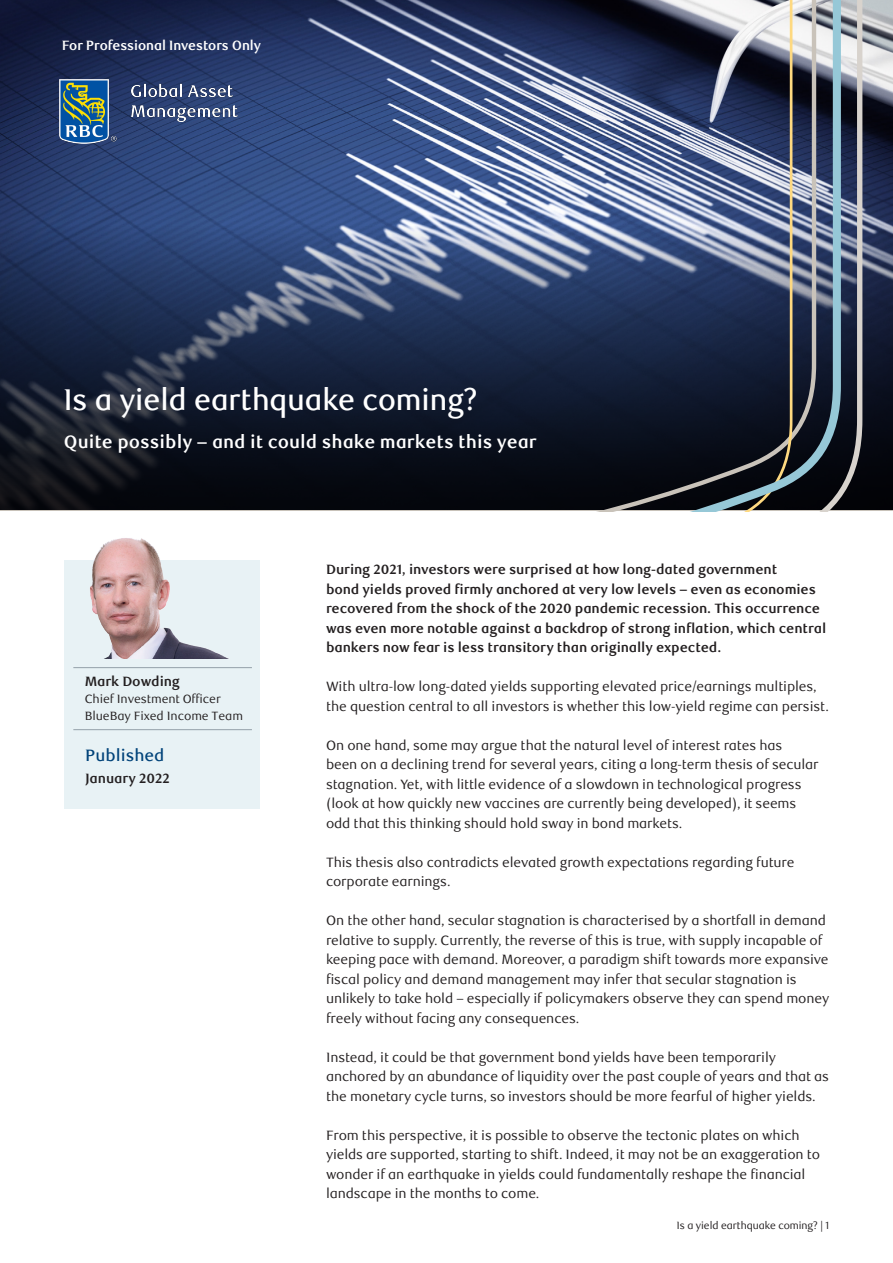
<style>
.page{position:relative;width:893px;height:1263px;background:#fff}
.page>*{position:absolute;margin:0;border:0;box-sizing:border-box;transform-origin:0 0}
.Factsheet_headline_t{font:500 30px "RBC Display";color:#fff}
.Factsheet_Subtitle_1{font:700 18px "RBC Text";color:#fff}
.Factsheet_Intro_Text{font:500 16.5px "RBC Text";color:#004279}
.Factsheet__Body_Copy{font:13.5px/19.5px "RBC Text";letter-spacing:-.01em;color:#231f20}
.Factsheet__Body_Copy-2{font:700 13.5px/19.5px "RBC Text";letter-spacing:-.01em;color:#231f20}
.Factsheet__folios{font:700 13.5px "RBC Display";color:#fff}
.Factsheet__Body_Copy-3{font:12px/16.8px "RBC Text";letter-spacing:-.01em;color:#231f20}
.t1{font:10.5px "RBC Display";color:#231f20}
</style>
<div class="page">
<img style="left:0;top:0;width:893px;height:226px">
<svg style="left:0;top:226px;width:893px;height:284px;background:#202b44"></svg>
<hr style="left:0;top:510px;width:893px;height:1px;background:#c9c3ba">
<div style="left:64px;top:561px;width:195px;height:248px;background:#e8f2f5"></div>
<img style="left:72px;top:538px;width:175px;height:121px">
<hr style="left:73px;top:667px;width:179px;height:1px;background:#94a0a9">
<hr style="left:73px;top:729px;width:179px;height:1px;background:#94a0a9">
<svg style="left:841px;top:0;width:21px;height:510px;background:#5e626f"></svg>
<svg style="left:470px;top:0;width:371px;height:511px;background:#45516a"></svg>
<img style="left:60px;top:79px;width:177px;height:65px">
<p class="Factsheet__folios" style="left:62px;top:38px;width:200px">For Professional Investors Only</p>
<p class="Factsheet_headline_t" style="left:64px;top:382px;width:415px">Is a yield earthquake coming?</p>
<p class="Factsheet_Subtitle_1" style="left:64px;top:431px;width:475px">Quite possibly – and it could shake markets this year</p>
<p class="Factsheet__Body_Copy-2" style="left:85px;top:671px;width:97px">Mark Dowding</p>
<p class="Factsheet__Body_Copy-3" style="left:85px;top:691px;width:160px">Chief Investment Officer<br>BlueBay Fixed Income Team</p>
<p class="Factsheet_Intro_Text" style="left:85px;top:746px;width:81px">Published</p>
<p class="Factsheet__Body_Copy-2" style="left:85px;top:769px;width:86px">January 2022</p>
<p class="Factsheet__Body_Copy-2" style="left:326px;top:560px;width:502px">During 2021, investors were surprised at how long-dated government<br>bond yields proved firmly anchored at very low levels – even as economies recovered from the shock of the 2020 pandemic recession. This occurrence was even more notable against a backdrop of strong inflation, which central bankers now fear is less transitory than originally expected.</p>
<p class="Factsheet__Body_Copy" style="left:326px;top:677px;width:504px">With ultra-low long-dated yields supporting elevated price/earnings multiples, the question central to all investors is whether this low-yield regime can persist.</p>
<p class="Factsheet__Body_Copy" style="left:326px;top:735px;width:494px">On one hand, some may argue that the natural level of interest rates has<br>been on a declining trend for several years, citing a long-term thesis of secular stagnation. Yet, with little evidence of a slowdown in technological progress (look at how quickly new vaccines are currently being developed), it seems odd that this thinking should hold sway in bond markets.</p>
<p class="Factsheet__Body_Copy" style="left:326px;top:852px;width:470px">This thesis also contradicts elevated growth expectations regarding future corporate earnings.</p>
<p class="Factsheet__Body_Copy" style="left:326px;top:911px;width:505px">On the other hand, secular stagnation is characterised by a shortfall in demand relative to supply. Currently, the reverse of this is true, with supply incapable of keeping pace with demand. Moreover, a paradigm shift towards more expansive fiscal policy and demand management may infer that secular stagnation is unlikely to take hold – especially if policymakers observe they can spend money freely without facing any consequences.</p>
<p class="Factsheet__Body_Copy" style="left:326px;top:1047px;width:505px">Instead, it could be that government bond yields have been temporarily anchored by an abundance of liquidity over the past couple of years and that as the monetary cycle turns, so investors should be more fearful of higher yields.</p>
<p class="Factsheet__Body_Copy" style="left:326px;top:1125px;width:495px">From this perspective, it is possible to observe the tectonic plates on which yields are supported, starting to shift. Indeed, it may not be an exaggeration to wonder if an earthquake in yields could fundamentally reshape the financial landscape in the months to come.</p>
<p class="t1" style="left:677px;top:1219px;width:154px">Is a yield earthquake coming? | 1</p>
</div>
